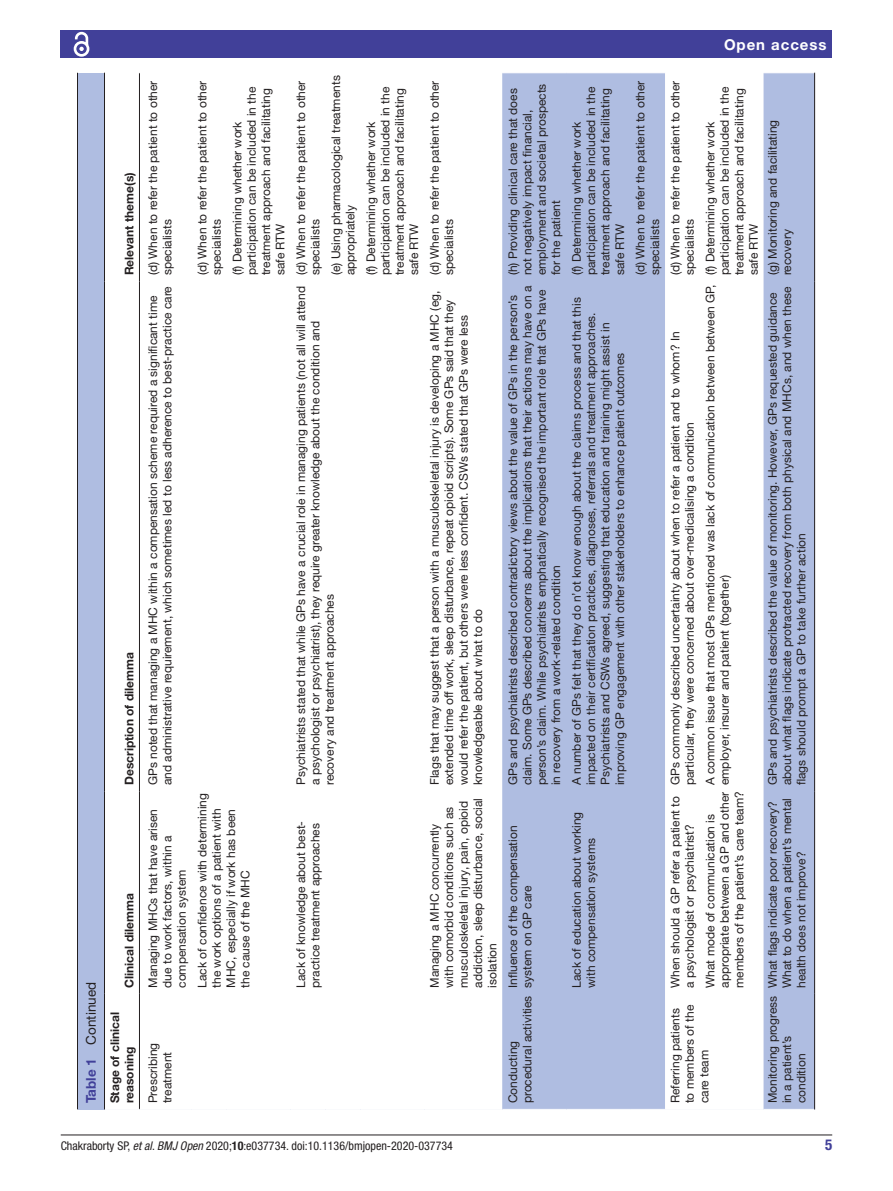
<style>
.page{position:relative;width:893px;height:1191px;background:#fff}
.page>*{position:absolute;margin:0;border:0;box-sizing:border-box;transform-origin:0 0}
.t1{font:700 15px "Helvetica Neue LT Std";letter-spacing:.065em;color:#fff}
.t2{font:700 condensed 15px "Helvetica Neue LT Std";color:#414099}
.t3{font:13.5px "Helvetica Neue LT Std";color:#231f20}
.t4{font:12px/14.4px "Helvetica Neue LT Std";color:#231f20}
.t5{font:700 12px/14.4px "Helvetica Neue LT Std";color:#231f20}
.t6{font:condensed 12px "Helvetica Neue LT Std";color:#231f20}
.s1{font-weight:700;color:#414099}
.s2{font-style:italic}
.s3{font-weight:700}
</style>
<div class="page">
<hr style="left:61px;top:1134px;width:771px;height:1px;background:#231f20">
<div style="left:61px;top:31px;width:771px;height:27px;background:#414099"></div>
<svg style="left:73px;top:31px;width:17px;height:26px"></svg>
<svg style="left:502px;top:73px;width:312px;height:1036px;fill:#afbde1"></svg>
<hr style="left:104px;top:993px;width:1px;height:116px;background:#231f20">
<hr style="left:139px;top:993px;width:1px;height:116px;background:#231f20">
<hr style="left:104px;top:791px;width:1px;height:202px;background:#231f20">
<hr style="left:139px;top:791px;width:1px;height:202px;background:#231f20">
<hr style="left:104px;top:281px;width:1px;height:510px;background:#231f20">
<hr style="left:139px;top:281px;width:1px;height:510px;background:#231f20">
<hr style="left:104px;top:73px;width:1px;height:208px;background:#231f20">
<hr style="left:139px;top:73px;width:1px;height:208px;background:#231f20">
<hr style="left:814px;top:993px;width:1px;height:116px;background:#231f20">
<hr style="left:814px;top:791px;width:1px;height:202px;background:#231f20">
<hr style="left:814px;top:281px;width:1px;height:510px;background:#231f20">
<hr style="left:814px;top:73px;width:1px;height:208px;background:#231f20">
<div style="left:78px;top:73px;width:18px;height:1036px;background:#afbde1"></div>
<hr style="left:77px;top:73px;width:1px;height:1036px;background:#231f20">
<p class="t3" style="left:83px;top:1103px;width:123px;rotate:-90deg"><span class="s1">Table 1</span> Continued</p>
<p class="t5" style="left:122px;top:275px;width:104px;rotate:-90deg">Relevant theme(s)</p>
<p class="t5" style="left:122px;top:785px;width:135px;rotate:-90deg">Description of dilemma</p>
<p class="t5" style="left:122px;top:987px;width:96px;rotate:-90deg">Clinical dilemma</p>
<p class="t5" style="left:107px;top:1103px;width:93px;rotate:-90deg">Stage of clinical reasoning</p>
<p class="t4" style="left:145px;top:275px;width:196px;rotate:-90deg">(d) When to refer the patient to other specialists</p>
<p class="t4" style="left:145px;top:785px;width:501px;rotate:-90deg">GPs noted that managing a MHC within a compensation scheme required a significant time and administrative requirement, which sometimes led to less adherence to best-practice care</p>
<p class="t4" style="left:145px;top:987px;width:180px;rotate:-90deg">Managing MHCs that have arisen due to work factors, within a compensation system</p>
<p class="t4" style="left:195px;top:275px;width:196px;rotate:-90deg">(d) When to refer the patient to other specialists</p>
<p class="t4" style="left:230px;top:275px;width:190px;rotate:-90deg">(f) Determining whether work participation can be included in the treatment approach and facilitating safe RTW</p>
<p class="t4" style="left:195px;top:987px;width:196px;rotate:-90deg">Lack of confidence with determining the work options of a patient with<br>MHC, especially if work has been the cause of the MHC</p>
<p class="t4" style="left:294px;top:275px;width:196px;rotate:-90deg">(d) When to refer the patient to other specialists</p>
<p class="t4" style="left:328px;top:275px;width:201px;rotate:-90deg">(e) Using pharmacological treatments appropriately</p>
<p class="t4" style="left:363px;top:275px;width:190px;rotate:-90deg">(f) Determining whether work participation can be included in the treatment approach and facilitating safe RTW</p>
<p class="t4" style="left:294px;top:785px;width:500px;rotate:-90deg">Psychiatrists stated that while GPs have a crucial role in managing patients (not all will attend a psychologist or psychiatrist), they require greater knowledge about the condition and recovery and treatment approaches</p>
<p class="t4" style="left:294px;top:987px;width:168px;rotate:-90deg">Lack of knowledge about best&shy;practice treatment approaches</p>
<p class="t4" style="left:427px;top:275px;width:196px;rotate:-90deg">(d) When to refer the patient to other specialists</p>
<p class="t4" style="left:427px;top:785px;width:496px;rotate:-90deg">Flags that may suggest that a person with a musculoskeletal injury is developing a MHC (eg, extended time off work, sleep disturbance, repeat opioid scripts). Some GPs said that they would refer the patient, but others were less confident. CSWs stated that GPs were less knowledgeable about what to do</p>
<p class="t4" style="left:427px;top:987px;width:191px;rotate:-90deg">Managing a MHC concurrently<br>with comorbid conditions such as musculoskeletal injury, pain, opioid addiction, sleep disturbance, social isolation</p>
<p class="t4" style="left:145px;top:1103px;width:62px;rotate:-90deg">Prescribing treatment</p>
<p class="t1" style="left:724px;top:35px;width:104px">Open access</p>
<p class="t4" style="left:505px;top:275px;width:193px;rotate:-90deg">(h) Providing clinical care that does not negatively impact financial, employment and societal prospects for the patient</p>
<p class="t4" style="left:505px;top:785px;width:501px;rotate:-90deg">GPs and psychiatrists described contradictory views about the value of GPs in the person’s claim. Some GPs described concerns about the implications that their actions may have on a person’s claim. While psychiatrists emphatically recognised the important role that GPs have in recovery from a work-related condition</p>
<p class="t4" style="left:569px;top:275px;width:190px;rotate:-90deg">(f) Determining whether work participation can be included in the treatment approach and facilitating safe RTW</p>
<p class="t4" style="left:633px;top:275px;width:196px;rotate:-90deg">(d) When to refer the patient to other specialists</p>
<p class="t4" style="left:569px;top:785px;width:489px;rotate:-90deg">A number of GPs felt that they do n’ot know enough about the claims process and that this impacted on their certification practices, diagnoses, referrals and treatment approaches.<br>Psychiatrists and CSWs agreed, suggesting that education and training might assist in improving GP engagement with other stakeholders to enhance patient outcomes</p>
<p class="t4" style="left:505px;top:987px;width:164px;rotate:-90deg">Influence of the compensation system on GP care</p>
<p class="t4" style="left:505px;top:1103px;width:109px;rotate:-90deg">Conducting procedural activities</p>
<p class="t4" style="left:569px;top:987px;width:178px;rotate:-90deg">Lack of education about working with compensation systems</p>
<p class="t4" style="left:668px;top:275px;width:196px;rotate:-90deg">(d) When to refer the patient to other specialists</p>
<p class="t4" style="left:668px;top:785px;width:455px;rotate:-90deg">GPs commonly described uncertainty about when to refer a patient and to whom? In particular, they were concerned about over-medicalising a condition</p>
<p class="t4" style="left:668px;top:987px;width:193px;rotate:-90deg">When should a GP refer a patient to a psychologist or psychiatrist?</p>
<p class="t4" style="left:703px;top:275px;width:190px;rotate:-90deg">(f) Determining whether work participation can be included in the treatment approach and facilitating safe RTW</p>
<p class="t4" style="left:703px;top:785px;width:502px;rotate:-90deg">A common issue that most GPs mentioned was lack of communication between between GP, employer, insurer and patient (together)</p>
<p class="t4" style="left:703px;top:987px;width:198px;rotate:-90deg">What mode of communication is appropriate between a GP and other members of the patient’s care team?</p>
<p class="t4" style="left:668px;top:1103px;width:100px;rotate:-90deg">Referring patients to members of the care team</p>
<p class="t4" style="left:765px;top:275px;width:157px;rotate:-90deg">(g) Monitoring and facilitating recovery</p>
<p class="t4" style="left:765px;top:785px;width:500px;rotate:-90deg">GPs and psychiatrists described the value of monitoring. However, GPs requested guidance about what flags indicate protracted recovery from both physical and MHCs, and when these flags should prompt a GP to take further action</p>
<p class="t4" style="left:765px;top:987px;width:191px;rotate:-90deg">What flags indicate poor recovery?<br>What to do when a patient’s mental health does not improve?</p>
<p class="t4" style="left:765px;top:1103px;width:109px;rotate:-90deg">Monitoring progress in a patient’s condition</p>
<p class="t6" style="left:61px;top:1138px;width:394px">Chakraborty SP, <span class="s2">et al</span>. <span class="s2">BMJ Open</span> 2020;<span class="s3">10</span>:e037734. doi:10.1136/bmjopen-2020-037734</p>
<p class="t2" style="left:825px;top:1135px;width:9px">5</p>
</div>
